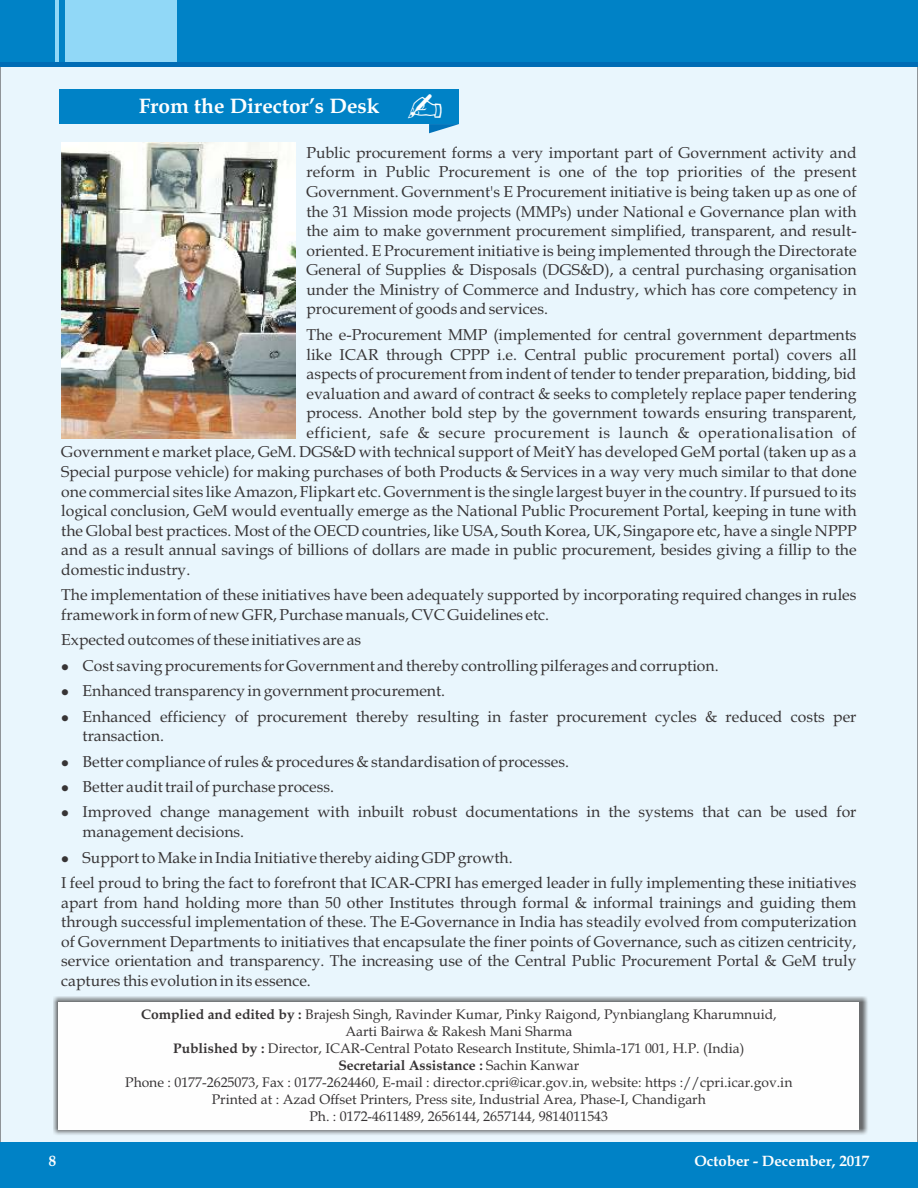
<style>
.page{position:relative;width:918px;height:1188px;background:#fff}
.page>*{position:absolute;margin:0;border:0;box-sizing:border-box;transform-origin:0 0}
.t1{font:700 21px "Book Antiqua";color:#fefefe}
.t2{font:15.75px/19.5px "Book Antiqua";color:#373435}
.t3{font:15.75px "Book Antiqua";letter-spacing:.03em;color:#373435}
.t4{font:700 15px "Book Antiqua";color:#fefefe}
.t5{font:13.8px/17px "Book Antiqua";color:#373435;text-align:center}
.s1{font-weight:700}
</style>
<div class="page">
<div style="left:0;top:66px;width:918px;height:1077px;background:#e9f6fd"></div>
<div style="left:0;top:0;width:918px;height:62px;background:#0082c6"></div>
<div style="left:0;top:0;width:176px;height:62px;background:#91d8f7"></div>
<div style="left:59px;top:0;width:6px;height:62px;background:#0082c6"></div>
<div style="left:0;top:0;width:54px;height:62px;background:#0082c6"></div>
<hr style="left:0;top:62px;width:918px;height:4px;background:#006cb5">
<img style="left:53px;top:996px;width:816px;height:140px">
<div style="left:59px;top:1002px;width:800px;height:127px;background:#fefefe"></div>
<div style="left:60px;top:90px;width:399px;height:34px;background:#0082c6"></div>
<svg style="left:429px;top:124px;width:30px;height:9px"></svg>
<div style="left:0;top:1143px;width:918px;height:45px;background:#0082c6"></div>
<img style="left:61px;top:143px;width:235px;height:295px">
<h1 class="t1" style="left:139px;top:98px;width:242px">From the Director’s Desk</h1>
<p class="t2" style="left:306px;top:145px;width:552px;text-align:justify">Public procurement forms a very important part of Government activity and reform in Public Procurement is one of the top priorities of the present Government. Government's E Procurement initiative is being taken up as one of the 31 Mission mode projects (MMPs) under National e Governance plan with the aim to make government procurement simplified, transparent, and result&shy;oriented. E Procurement initiative is being implemented through the Directorate General of Supplies &amp; Disposals (DGS&amp;D), a central purchasing organisation under the Ministry of Commerce and Industry, which has core competency in procurement of goods and services.</p>
<p class="t2" style="left:306px;top:327px;width:552px">The e-Procurement MMP (implemented for central government departments</p>
<p class="t2" style="left:306px;top:346px;width:552px">like ICAR through CPPP i.e. Central public procurement portal) covers all</p>
<p class="t2" style="left:306px;top:366px;width:552px">aspects of procurement from indent of tender to tender preparation, bidding, bid</p>
<p class="t2" style="left:306px;top:385px;width:552px">evaluation and award of contract &amp; seeks to completely replace paper tendering</p>
<p class="t2" style="left:306px;top:405px;width:552px">process. Another bold step by the government towards ensuring transparent,</p>
<p class="t3" style="left:306px;top:426px;width:552px">efficient, safe &amp; secure procurement is launch &amp; operationalisation of</p>
<p class="t2" style="left:61px;top:444px;width:797px">Government e market place, GeM. DGS&amp;D with technical support of MeitY has developed GeM portal (taken up as a</p>
<p class="t2" style="left:61px;top:464px;width:797px">Special purpose vehicle) for making purchases of both Products &amp; Services in a way very much similar to that done</p>
<p class="t2" style="left:61px;top:483px;width:797px">one commercial sites like Amazon, Flipkart etc. Government is the single largest buyer in the country. If pursued to its</p>
<p class="t2" style="left:61px;top:503px;width:797px">logical conclusion, GeM would eventually emerge as the National Public Procurement Portal, keeping in tune with</p>
<p class="t2" style="left:61px;top:522px;width:797px">the Global best practices. Most of the OECD countries, like USA, South Korea, UK, Singapore etc, have a single NPPP</p>
<p class="t2" style="left:61px;top:542px;width:797px">and as a result annual savings of billions of dollars are made in public procurement, besides giving a fillip to the</p>
<p class="t2" style="left:61px;top:562px;width:131px">domestic industry.</p>
<p class="t2" style="left:61px;top:587px;width:797px">The implementation of these initiatives have been adequately supported by incorporating required changes in rules framework in form of new GFR, Purchase manuals, CVC Guidelines etc.</p>
<p class="t2" style="left:61px;top:632px;width:302px">Expected outcomes of these initiatives are as</p>
<p class="t2" style="left:61px;top:657px;width:659px">● Cost saving procurements for Government and thereby controlling pilferages and corruption.</p>
<p class="t2" style="left:61px;top:683px;width:385px">● Enhanced transparency in government procurement.</p>
<p class="t2" style="left:83px;top:708px;width:775px;text-indent:-21px">● Enhanced efficiency of procurement thereby resulting in faster procurement cycles &amp; reduced costs per transaction.</p>
<p class="t2" style="left:61px;top:753px;width:509px">● Better compliance of rules &amp; procedures &amp; standardisation of processes.</p>
<p class="t2" style="left:61px;top:779px;width:274px">● Better audit trail of purchase process.</p>
<p class="t2" style="left:83px;top:804px;width:775px;text-indent:-21px">● Improved change management with inbuilt robust documentations in the systems that can be used for management decisions.</p>
<p class="t2" style="left:61px;top:846px;width:797px;line-height:25.5px">● Support to Make in India Initiative thereby aiding GDP growth.<br>I feel proud to bring the fact to forefront that ICAR-CPRI has emerged leader in fully implementing these initiatives</p>
<p class="t2" style="left:61px;top:894px;width:797px;text-align:justify">apart from hand holding more than 50 other Institutes through formal &amp; informal trainings and guiding them through successful implementation of these. The E-Governance in India has steadily evolved from computerization of Government Departments to initiatives that encapsulate the finer points of Governance, such as citizen centricity, service orientation and transparency. The increasing use of the Central Public Procurement Portal &amp; GeM truly captures this evolution in its essence.</p>
<p class="t5" style="left:125px;top:1008px;width:669px"><span class="s1">Complied and edited by :</span> Brajesh Singh, Ravinder Kumar, Pinky Raigond, Pynbianglang Kharumnuid, Aarti Bairwa &amp; Rakesh Mani Sharma<br><span class="s1">Published by :</span> Director, ICAR-Central Potato Research Institute, Shimla-171 001, H.P. (India)<br><span class="s1">Secretarial Assistance :</span> Sachin Kanwar<br>Phone : 0177-2625073, Fax : 0177-2624460, E-mail : director.cpri@icar.gov.in, website: https ://cpri.icar.gov.in Printed at : Azad Offset Printers, Press site, Industrial Area, Phase-I, Chandigarh<br>Ph. : 0172-4611489, 2656144, 2657144, 9814011543</p>
<p class="t4" style="left:49px;top:1155px;width:9px">8</p>
<p class="t4" style="left:694px;top:1155px;width:176px">October - December, 2017</p>
</div>
